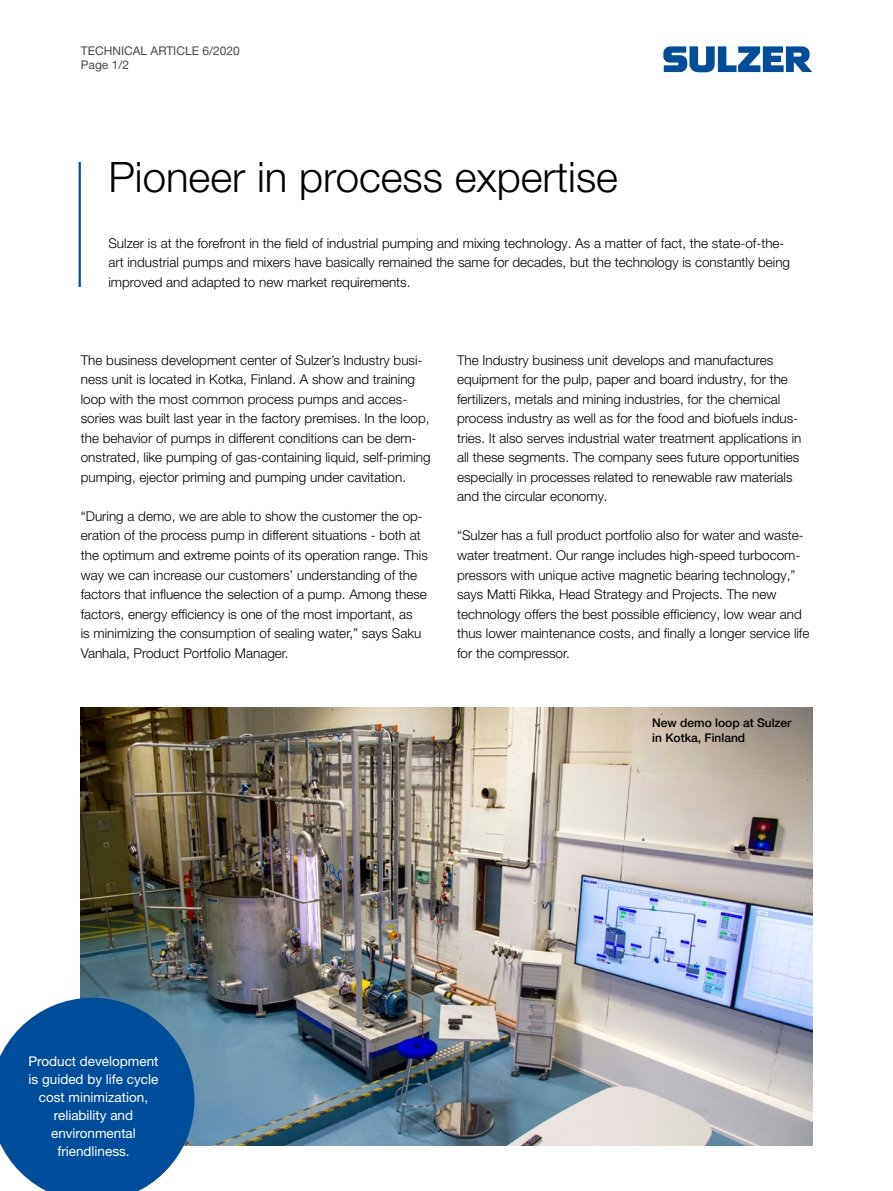
<style>
.page{position:relative;width:893px;height:1191px;background:#fff}
.page>*{position:absolute;margin:0;border:0;box-sizing:border-box;transform-origin:0 0}
.Cover_title{font:300 42px "Helvetica Neue LT Pro";color:#000}
.Body_text{font:300 13.5px/19.5px "Helvetica Neue LT Pro";color:#000}
.Body_text-2{font:13.5px/18px "Helvetica Neue LT Pro";color:#fff;text-align:center}
.t1{font:500 12px/15px "Helvetica Neue LT Pro";color:#000}
.Cover_title-2{font:12px "Helvetica Neue LT Pro";color:#4a4a49}
</style>
<div class="page">
<svg style="left:663px;top:46px;width:149px;height:26px"></svg>
<hr style="left:79px;top:162px;width:2px;height:125px;background:#004e9b">
<img style="left:81px;top:708px;width:731px;height:437px">
<svg style="left:0;top:997px;width:194px;height:194px;background:#1f63a5"></svg>
<p class="Cover_title-2" style="left:81px;top:43px;width:160px">TECHNICAL ARTICLE 6/2020</p>
<p class="Cover_title-2" style="left:81px;top:58px;width:50px">Page 1/2</p>
<p class="Cover_title" style="left:108px;top:151px;width:511px">Pioneer in process expertise</p>
<p class="Body_text" style="left:108px;top:233px;width:683px">Sulzer is at the forefront in the field of industrial pumping and mixing technology. As a matter of fact, the state-of-the&shy;art industrial pumps and mixers have basically remained the same for decades, but the technology is constantly being improved and adapted to new market requirements.</p>
<p class="Body_text" style="left:81px;top:350px;width:351px">The business development center of Sulzer’s Industry busi&shy;ness unit is located in Kotka, Finland. A show and training loop with the most common process pumps and acces&shy;sories was built last year in the factory premises. In the loop, the behavior of pumps in different conditions can be dem&shy;onstrated, like pumping of gas-containing liquid, self-priming pumping, ejector priming and pumping under cavitation.</p>
<p class="Body_text" style="left:81px;top:506px;width:349px">“During a demo, we are able to show the customer the op&shy;eration of the process pump in different situations - both at the optimum and extreme points of its operation range. This way we can increase our customers’ understanding of the factors that influence the selection of a pump. Among these factors, energy efficiency is one of the most important, as<br>is minimizing the consumption of sealing water,” says Saku Vanhala, Product Portfolio Manager.</p>
<p class="Body_text" style="left:457px;top:350px;width:346px">The Industry business unit develops and manufactures equipment for the pulp, paper and board industry, for the fertilizers, metals and mining industries, for the chemical process industry as well as for the food and biofuels indus&shy;tries. It also serves industrial water treatment applications in all these segments. The company sees future opportunities especially in processes related to renewable raw materials and the circular economy.</p>
<p class="Body_text" style="left:457px;top:525px;width:354px">“Sulzer has a full product portfolio also for water and waste&shy;water treatment. Our range includes high-speed turbocom&shy;pressors with unique active magnetic bearing technology,” says Matti Rikka, Head Strategy and Projects. The new technology offers the best possible efficiency, low wear and thus lower maintenance costs, and finally a longer service life for the compressor.</p>
<p class="t1" style="left:652px;top:715px;width:141px">New demo loop at Sulzer in Kotka, Finland</p>
<p class="Body_text-2" style="left:28px;top:1051px;width:132px">Product development is guided by life cycle cost minimization, reliability and environmental friendliness.</p>
</div>
